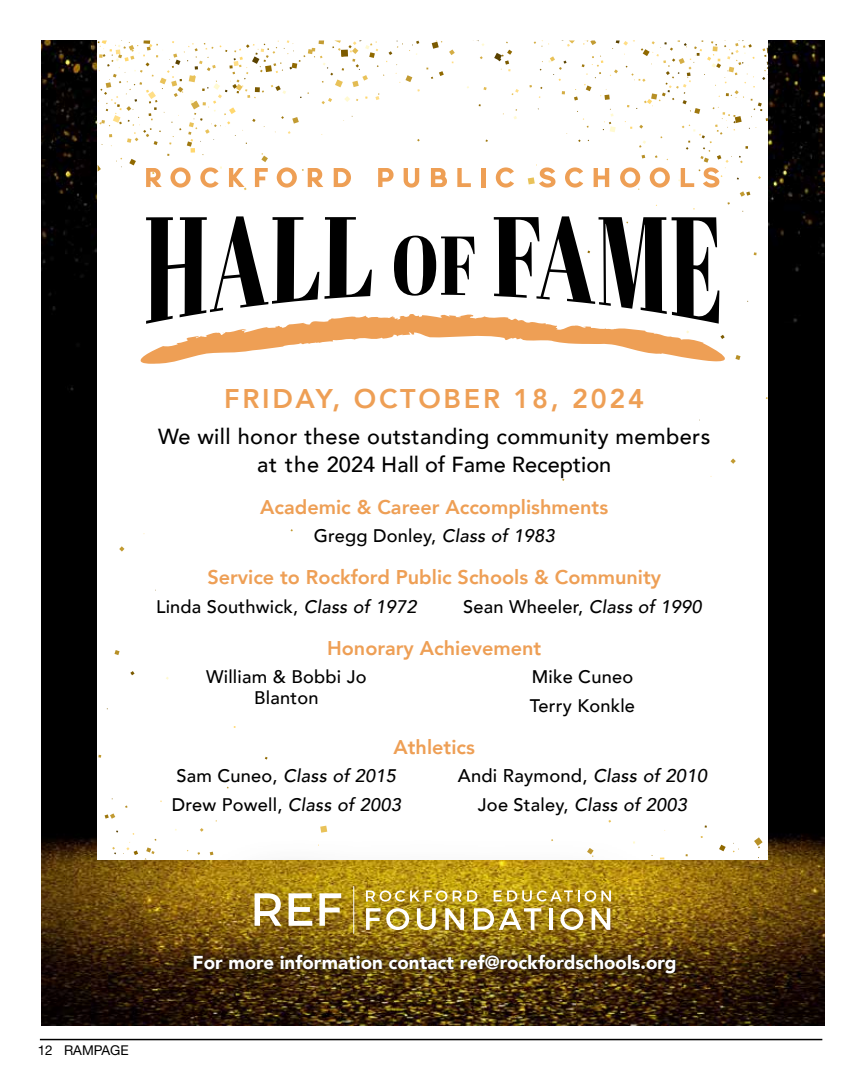
<style>
.page{position:relative;width:864px;height:1080px;background:#fff}
.page>*{position:absolute;margin:0;border:0;box-sizing:border-box;transform-origin:0 0}
.t1{font:800 27px "Avenir";letter-spacing:.1em;color:#ee9f55}
.t2{font:500 21.75px/28.5px "Avenir";letter-spacing:.02em;color:#000;text-align:center}
.t3{font:800 19.8px "Avenir";color:#ee9f55}
.t4{font:900 18.75px "Avenir";color:#fff}
.t5{font:500 18.3px "Avenir";letter-spacing:.01em;color:#000}
.t6{font:500 18.15px/21px "Avenir";letter-spacing:.01em;color:#000;text-align:center}
.t7{font:italic 500 18.15px/28.5px "Avenir";letter-spacing:.01em;color:#000}
.t8{font:13.5px "Helvetica Neue LT Pro";color:#000}
.s1{font-style:italic}
.s2{font-style:normal}
</style>
<div class="page">
<hr style="left:40px;top:1039px;width:782px;height:1px;background:#000">
<img style="left:42px;top:40px;width:783px;height:986px">
<div style="left:98px;top:40px;width:670px;height:819px;background:#fff"></div>
<svg style="left:200px;top:828px;width:4px;height:4px"></svg>
<svg style="left:123px;top:842px;width:15px;height:13px"></svg>
<svg style="left:130px;top:671px;width:5px;height:4px"></svg>
<svg style="left:320px;top:826px;width:7px;height:7px"></svg>
<svg style="left:119px;top:546px;width:5px;height:6px"></svg>
<svg style="left:114px;top:650px;width:6px;height:5px"></svg>
<svg style="left:105px;top:813px;width:10px;height:6px"></svg>
<svg style="left:754px;top:837px;width:14px;height:14px"></svg>
<svg style="left:731px;top:459px;width:5px;height:5px"></svg>
<svg style="left:98px;top:40px;width:670px;height:324px"></svg>
<div style="left:142px;top:835px;width:586px;height:191px;background:#000;opacity:.75"></div>
<div style="left:181px;top:942px;width:507px;height:43px;background:#000;opacity:.75"></div>
<svg style="left:255px;top:893px;width:26px;height:33px"></svg>
<svg style="left:289px;top:893px;width:23px;height:33px"></svg>
<svg style="left:319px;top:893px;width:22px;height:33px"></svg>
<hr style="left:353px;top:886px;width:1px;height:48px;background:#fff">
<svg style="left:366px;top:890px;width:81px;height:12px"></svg>
<svg style="left:453px;top:891px;width:24px;height:11px"></svg>
<svg style="left:494px;top:890px;width:85px;height:12px"></svg>
<svg style="left:585px;top:890px;width:26px;height:12px"></svg>
<svg style="left:366px;top:908px;width:43px;height:22px"></svg>
<svg style="left:417px;top:908px;width:19px;height:22px"></svg>
<svg style="left:445px;top:908px;width:19px;height:22px"></svg>
<svg style="left:474px;top:908px;width:67px;height:22px"></svg>
<hr style="left:549px;top:908px;width:3px;height:22px;background:#fff">
<svg style="left:560px;top:908px;width:23px;height:22px"></svg>
<svg style="left:592px;top:908px;width:18px;height:22px"></svg>
<h1 class="t1" style="left:224px;top:377px;width:421px">FRIDAY, OCTOBER 18, 2024</h1>
<p class="t2" style="left:158px;top:421px;width:554px">We will honor these outstanding community members at the 2024 Hall of Fame Reception</p>
<p class="t3" style="left:260px;top:492px;width:349px">Academic &amp; Career Accomplishments</p>
<p class="t6" style="left:314px;top:525px;width:242px">Gregg Donley, <span class="s1">Class of 1983</span></p>
<p class="t3" style="left:207px;top:562px;width:455px">Service to Rockford Public Schools &amp; Community</p>
<p class="t6" style="left:156px;top:595px;width:262px">Linda Southwick, <span class="s1">Class of 1972</span></p>
<p class="t6" style="left:463px;top:595px;width:240px">Sean Wheeler, <span class="s1">Class of 1990</span></p>
<p class="t3" style="left:327px;top:633px;width:216px">Honorary Achievement</p>
<p class="t6" style="left:206px;top:666px;width:162px">William &amp; Bobbi Jo<br>Blanton</p>
<p class="t6" style="left:530px;top:662px;width:107px;line-height:28.5px;text-align:left">Mike Cuneo<br>Terry Konkle</p>
<p class="t3" style="left:394px;top:731px;width:83px">Athletics</p>
<p class="t7" style="left:172px;top:762px;width:231px"><span class="s2">Sam Cuneo,</span> Class of 2015<br><span class="s2">Drew Powell,</span> Class of 2003</p>
<p class="t5" style="left:458px;top:760px;width:251px">Andi Raymond, <span class="s1">Class of 2010</span></p>
<p class="t7" style="left:478px;top:790px;width:210px"><span class="s2">Joe Staley,</span> Class of 2003</p>
<p class="t8" style="left:38px;top:1042px;width:93px">12 RAMPAGE</p>
<p class="t4" style="left:193px;top:946px;width:486px">For more information contact ref@rockfordschools.org</p>
</div>
